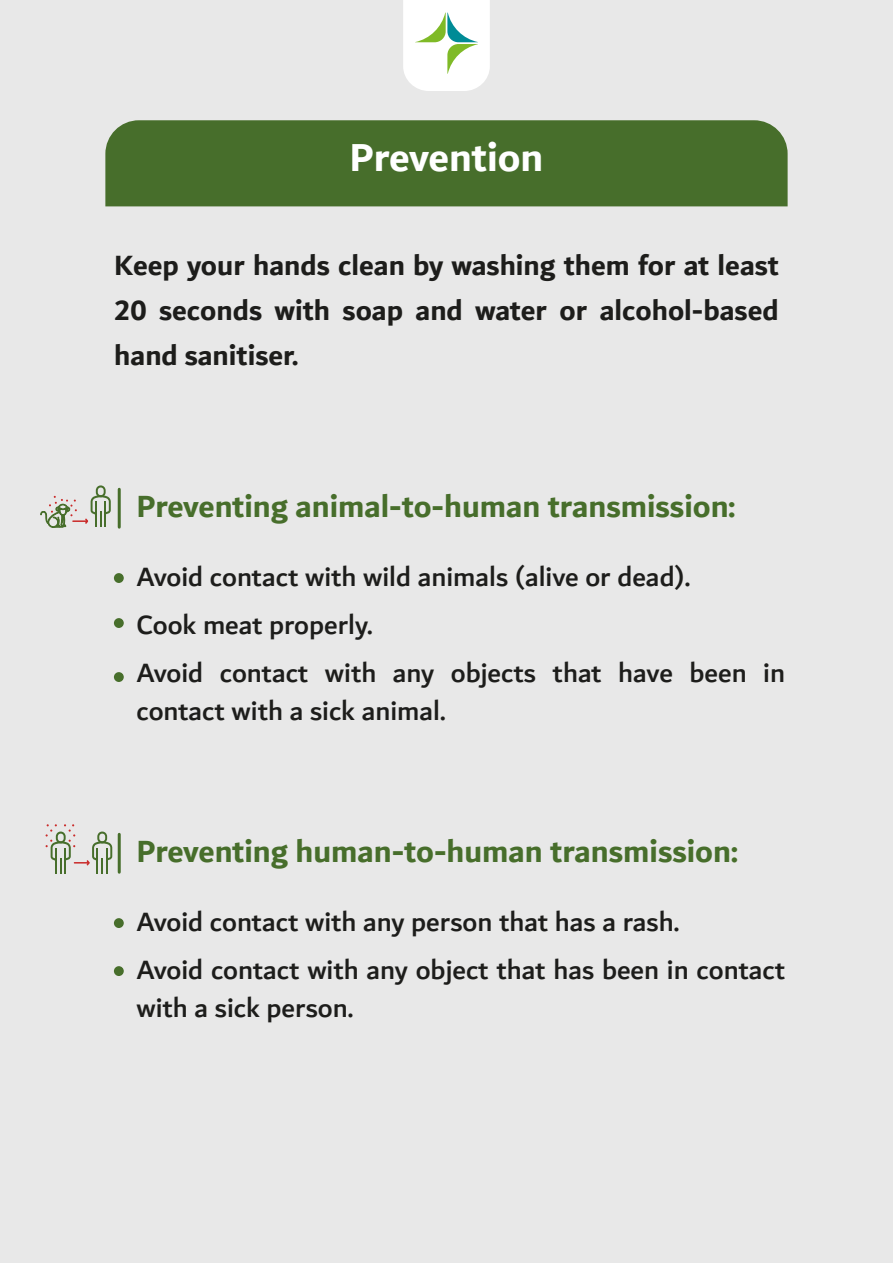
<style>
.page{position:relative;width:893px;height:1263px;background:#e8e8e8}
.page>*{position:absolute;margin:0;border:0;box-sizing:border-box;transform-origin:0 0}
.t1{font:700 42px "Dubai";color:#fff}
.t2{font:700 33px "Dubai";color:#476e2b}
.t3{font:700 30px/45px "Dubai";color:#1d1d1b;text-align:justify}
.t4{font:500 28.5px/48px "Dubai";color:#1d1d1b}
</style>
<div class="page">
<div style="left:105px;top:120px;width:683px;height:86px;background:#476e2b"></div>
<svg style="left:403px;top:0;width:87px;height:91px;background:#edf5ec"></svg>
<hr style="left:118px;top:489px;width:3px;height:38px;background:#476e2b">
<div style="left:114px;top:573px;width:10px;height:10px;background:#476e2b;border-radius:50%"></div>
<div style="left:114px;top:618px;width:10px;height:10px;background:#476e2b;border-radius:50%"></div>
<div style="left:114px;top:672px;width:10px;height:10px;background:#476e2b;border-radius:50%"></div>
<hr style="left:118px;top:834px;width:3px;height:38px;background:#476e2b">
<div style="left:114px;top:918px;width:10px;height:10px;background:#476e2b;border-radius:50%"></div>
<div style="left:114px;top:966px;width:10px;height:10px;background:#476e2b;border-radius:50%"></div>
<svg style="left:46px;top:824px;width:66px;height:49px"></svg>
<svg style="left:40px;top:485px;width:71px;height:43px"></svg>
<h1 class="t1" style="left:350px;top:132px;width:195px">Prevention</h1>
<p class="t3" style="left:114px;top:242px;width:666px">Keep your hands clean by washing them for at least 20 seconds with soap and water or alcohol-based hand sanitiser.</p>
<p class="t2" style="left:136px;top:487px;width:600px">Preventing animal-to-human transmission:</p>
<p class="t4" style="left:136px;top:552px;width:650px">Avoid contact with wild animals (alive or dead).<br>Cook meat properly.<br>Avoid contact with any objects that have been in</p>
<p class="t4" style="left:136px;top:686px;width:311px">contact with a sick animal.</p>
<p class="t2" style="left:136px;top:832px;width:603px">Preventing human-to-human transmission:</p>
<p class="t4" style="left:136px;top:897px;width:650px">Avoid contact with any person that has a rash.<br>Avoid contact with any object that has been in contact</p>
<p class="t4" style="left:136px;top:983px;width:218px">with a sick person.</p>
</div>
